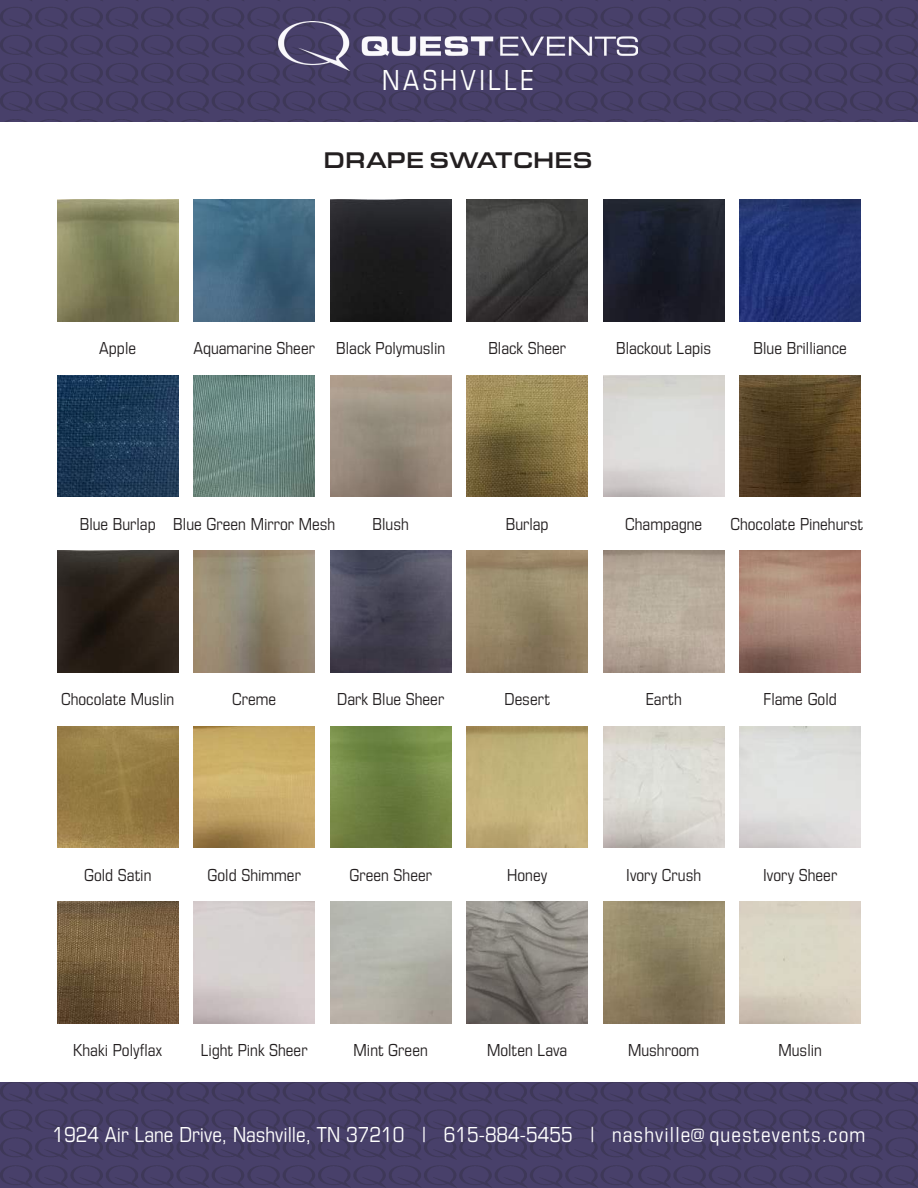
<style>
.page{position:relative;width:918px;height:1188px;background:#fff}
.page>*{position:absolute;margin:0;border:0;box-sizing:border-box;transform-origin:0 0}
.t1{font:30px "Eurostile Con";letter-spacing:.1em;color:#fff}
.t2{font:500 23.55px "Eurostile Ext";color:#231f20;scale:.89 1}
.t3{font:22.5px "Eurostile Con";color:#fff}
.t4{font:18px "Eurostile Con";color:#231f20}
</style>
<div class="page">
<img style="left:0;top:0;width:918px;height:122px">
<img style="left:279px;top:22px;width:358px;height:48px">
<img style="left:0;top:1083px;width:918px;height:105px">
<img style="left:57px;top:200px;width:121px;height:121px">
<img style="left:194px;top:200px;width:121px;height:121px">
<img style="left:330px;top:200px;width:122px;height:121px">
<img style="left:466px;top:200px;width:122px;height:121px">
<img style="left:603px;top:200px;width:121px;height:121px">
<img style="left:740px;top:200px;width:121px;height:121px">
<img style="left:57px;top:375px;width:121px;height:122px">
<img style="left:194px;top:375px;width:121px;height:122px">
<img style="left:330px;top:375px;width:122px;height:122px">
<img style="left:466px;top:375px;width:122px;height:122px">
<img style="left:740px;top:375px;width:121px;height:122px">
<img style="left:57px;top:551px;width:121px;height:121px">
<img style="left:194px;top:551px;width:121px;height:121px">
<img style="left:330px;top:551px;width:122px;height:121px">
<img style="left:466px;top:551px;width:122px;height:121px">
<img style="left:740px;top:551px;width:121px;height:121px">
<img style="left:57px;top:726px;width:121px;height:122px">
<img style="left:194px;top:726px;width:121px;height:122px">
<img style="left:330px;top:726px;width:122px;height:122px">
<img style="left:466px;top:726px;width:122px;height:122px">
<img style="left:57px;top:902px;width:121px;height:121px">
<img style="left:466px;top:902px;width:122px;height:121px">
<img style="left:603px;top:902px;width:121px;height:121px">
<h1 class="t1" style="left:382px;top:60px;width:153px">NASHVILLE</h1>
<h2 class="t2" style="left:324px;top:143px;width:304px">DRAPE SWATCHES</h2>
<p class="t4" style="left:99px;top:336px;width:38px">Apple</p>
<p class="t4" style="left:194px;top:336px;width:253px">Aquamarine Sheer Black Polymuslin</p>
<p class="t4" style="left:488px;top:336px;width:79px">Black Sheer</p>
<p class="t4" style="left:616px;top:336px;width:97px">Blackout Lapis</p>
<p class="t4" style="left:754px;top:336px;width:95px">Blue Brilliance</p>
<p class="t4" style="left:80px;top:512px;width:257px">Blue Burlap Blue Green Mirror Mesh</p>
<p class="t4" style="left:373px;top:512px;width:38px">Blush</p>
<p class="t4" style="left:506px;top:512px;width:44px">Burlap</p>
<p class="t4" style="left:625px;top:512px;width:78px">Champagne</p>
<p class="t4" style="left:730px;top:512px;width:134px">Chocolate Pinehurst</p>
<p class="t4" style="left:61px;top:687px;width:115px">Chocolate Muslin</p>
<p class="t4" style="left:232px;top:687px;width:46px">Creme</p>
<p class="t4" style="left:337px;top:687px;width:109px">Dark Blue Sheer</p>
<p class="t4" style="left:505px;top:687px;width:47px">Desert</p>
<p class="t4" style="left:646px;top:687px;width:38px">Earth</p>
<p class="t4" style="left:764px;top:687px;width:75px">Flame Gold</p>
<p class="t4" style="left:84px;top:863px;width:69px">Gold Satin</p>
<p class="t4" style="left:208px;top:863px;width:95px">Gold Shimmer</p>
<p class="t4" style="left:349px;top:863px;width:84px">Green Sheer</p>
<p class="t4" style="left:507px;top:863px;width:41px">Honey</p>
<p class="t4" style="left:626px;top:863px;width:76px">Ivory Crush</p>
<p class="t4" style="left:763px;top:863px;width:76px">Ivory Sheer</p>
<p class="t4" style="left:73px;top:1038px;width:91px">Khaki Polyflax</p>
<p class="t4" style="left:201px;top:1038px;width:108px">Light Pink Sheer</p>
<p class="t4" style="left:354px;top:1038px;width:76px">Mint Green</p>
<p class="t4" style="left:487px;top:1038px;width:82px">Molten Lava</p>
<p class="t4" style="left:628px;top:1038px;width:73px">Mushroom</p>
<p class="t4" style="left:779px;top:1038px;width:45px">Muslin</p>
<p class="t3" style="left:53px;top:1119px;width:814px">1924 Air Lane Drive, Nashville, TN 37210 | 615-884-5455 | nashville@questevents.com</p>
</div>
